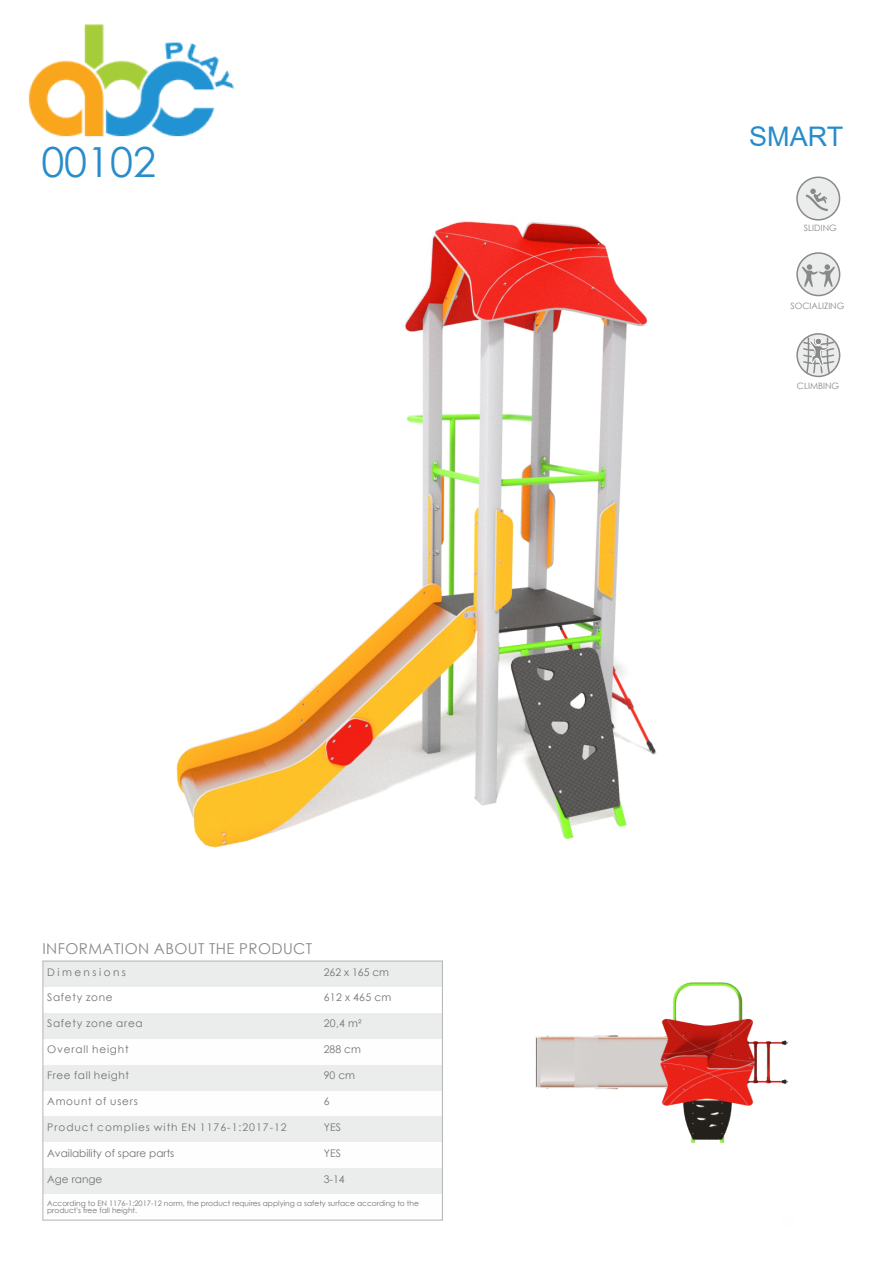
<style>
.page{position:relative;width:893px;height:1263px;background:#fff}
.page>*{position:absolute;margin:0;border:0;box-sizing:border-box;transform-origin:0 0}
.t1{font:41.4px "Century Gothic";color:#278ccc}
.t2{font:27px "Arial";color:#278ccc}
.t3{font:15px "Century Gothic";letter-spacing:.03em;color:#898989}
.t4{font:10.5px "Century Gothic";letter-spacing:.065em;color:#727271}
.t5{font:10.5px "Century Gothic";letter-spacing:.095em;color:#727271}
.t6{font:10.5px "Century Gothic";color:#727271}
.t7{font:10.5px "Century Gothic";letter-spacing:.235em;color:#727271}
.t8{font:8.7px "Century Gothic";color:#898989}
.t9{font:7.5px/7.6px "Century Gothic";color:#727271}
</style>
<div class="page">
<div style="left:43px;top:961px;width:277px;height:26px;background:#ebecec"></div>
<div style="left:320px;top:961px;width:122px;height:26px;background:#ebecec"></div>
<div style="left:43px;top:1013px;width:277px;height:26px;background:#ebecec"></div>
<div style="left:320px;top:1013px;width:122px;height:26px;background:#ebecec"></div>
<div style="left:43px;top:1065px;width:277px;height:25px;background:#ebecec"></div>
<div style="left:320px;top:1065px;width:122px;height:25px;background:#ebecec"></div>
<div style="left:43px;top:1116px;width:277px;height:26px;background:#ebecec"></div>
<div style="left:320px;top:1116px;width:122px;height:26px;background:#ebecec"></div>
<div style="left:43px;top:1168px;width:277px;height:26px;background:#ebecec"></div>
<div style="left:320px;top:1168px;width:122px;height:26px;background:#ebecec"></div>
<hr style="left:43px;top:961px;width:1px;height:259px;background:#b2b3b3">
<hr style="left:43px;top:1220px;width:400px;height:1px;background:#b2b3b3">
<hr style="left:43px;top:961px;width:400px;height:1px;background:#b2b3b3">
<img style="left:176px;top:221px;width:481px;height:627px">
<div style="left:797px;top:177px;width:42px;height:43px;background:#ebecec;border-radius:50%"></div>
<div style="left:796px;top:177px;width:44px;height:44px;border:2px solid #898989;border-radius:50%"></div>
<svg style="left:805px;top:188px;width:23px;height:23px"></svg>
<div style="left:797px;top:253px;width:43px;height:42px;background:#ebecec;border-radius:50%"></div>
<div style="left:796px;top:252px;width:44px;height:44px;border:2px solid #898989;border-radius:50%"></div>
<svg style="left:802px;top:264px;width:33px;height:23px"></svg>
<svg style="left:797px;top:334px;width:43px;height:42px"></svg>
<div style="left:796px;top:333px;width:44px;height:44px;border:2px solid #898989;border-radius:50%"></div>
<svg style="left:802px;top:337px;width:33px;height:38px"></svg>
<div style="left:815px;top:338px;width:7px;height:7px;background:#898989;border-radius:50%"></div>
<div style="left:815px;top:338px;width:7px;height:7px;border:1px solid #fff;border-radius:50%"></div>
<img style="left:442px;top:960px;width:346px;height:261px">
<img style="left:28px;top:24px;width:205px;height:113px">
<h1 class="t1" style="left:41px;top:133px;width:116px">00102</h1>
<h3 class="t3" style="left:42px;top:938px;width:271px">INFORMATION ABOUT THE PRODUCT</h3>
<h3 class="t7" style="left:47px;top:964px;width:80px">Dimensions</h3>
<h3 class="t4" style="left:324px;top:964px;width:67px">262 x 165 cm</h3>
<h3 class="t4" style="left:47px;top:990px;width:67px">Safety zone</h3>
<h3 class="t4" style="left:324px;top:990px;width:69px">612 x 465 cm</h3>
<h3 class="t4" style="left:47px;top:1016px;width:97px">Safety zone area</h3>
<h3 class="t4" style="left:324px;top:1016px;width:39px">20,4 m²</h3>
<h3 class="t4" style="left:47px;top:1042px;width:83px">Overall height</h3>
<h3 class="t4" style="left:324px;top:1042px;width:39px">288 cm</h3>
<h3 class="t4" style="left:47px;top:1068px;width:83px">Free fall height</h3>
<h3 class="t4" style="left:324px;top:1068px;width:33px">90 cm</h3>
<h3 class="t4" style="left:47px;top:1094px;width:92px">Amount of users</h3>
<h3 class="t4" style="left:324px;top:1094px;width:7px">6</h3>
<h3 class="t5" style="left:47px;top:1120px;width:241px">Product complies with EN 1176-1:2017-12</h3>
<h3 class="t4" style="left:324px;top:1120px;width:19px">YES</h3>
<h3 class="t6" style="left:47px;top:1146px;width:129px">Availability of spare parts</h3>
<h3 class="t4" style="left:324px;top:1146px;width:19px">YES</h3>
<h3 class="t6" style="left:47px;top:1171px;width:57px">Age range</h3>
<h3 class="t4" style="left:324px;top:1171px;width:22px">3-14</h3>
<p class="t9" style="left:47px;top:1199px;width:373px">According to EN 1176-1:2017-12 norm, the product requires applying a safety surface according to the product's free fall height.</p>
<h2 class="t2" style="left:749px;top:118px;width:96px">SMART</h2>
<p class="t8" style="left:804px;top:222px;width:35px">SLIDING</p>
<p class="t8" style="left:790px;top:299px;width:55px">SOCIALIZING</p>
<p class="t8" style="left:797px;top:380px;width:44px">CLIMBING</p>
</div>
